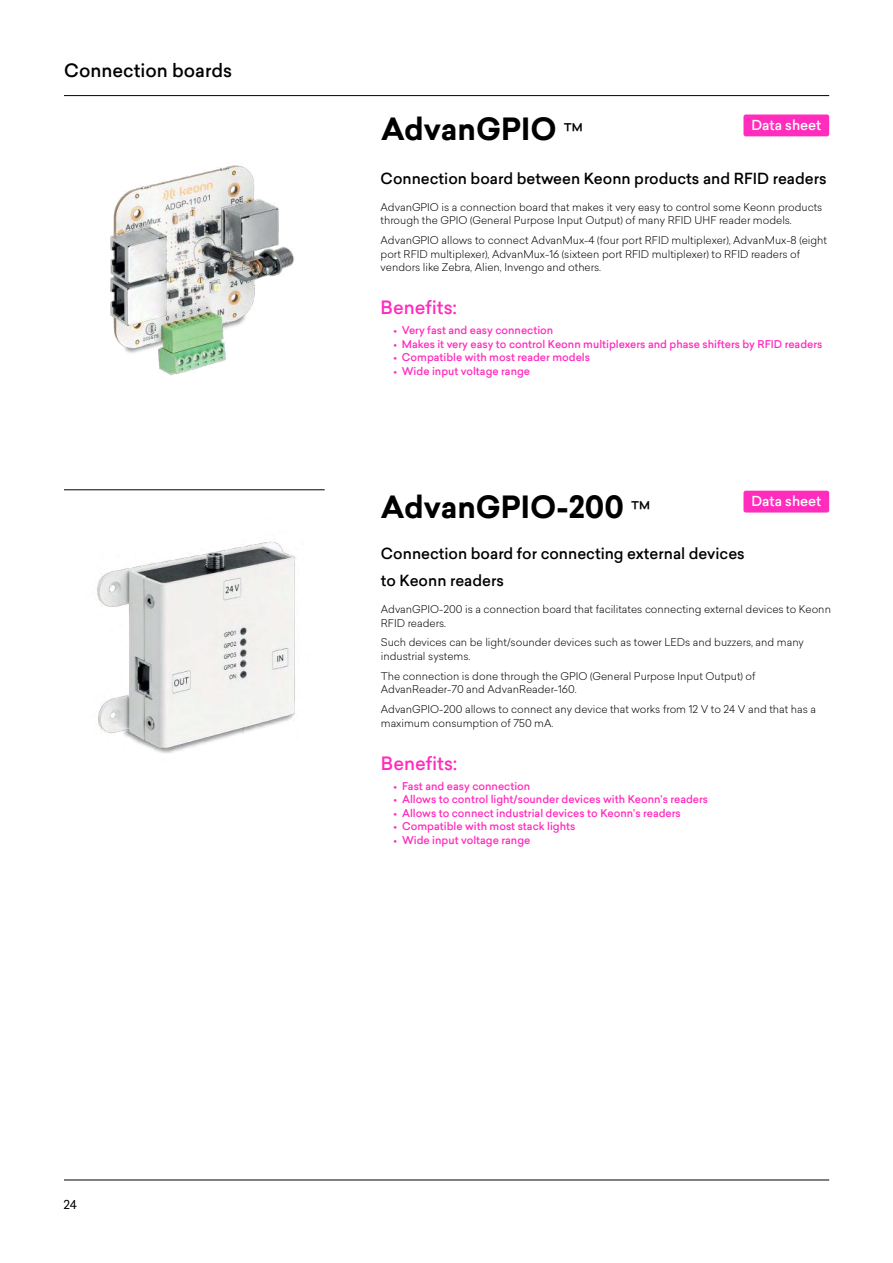
<style>
.page{position:relative;width:893px;height:1263px;background:#fff}
.page>*{position:absolute;margin:0;border:0;box-sizing:border-box;transform-origin:0 0}
.t1{font:700 30px "Sailec";color:#000}
.t2{font:500 18px "Sailec";color:#ff2cbd}
.t3{font:500 18px "Sailec";color:#000}
.t4{font:500 15px/27px "Sailec";color:#000}
.t5{font:500 13.5px "Sailec";color:#fff}
.t6{font:12px "Sailec";color:#000}
.t7{font:300 10.5px/13.5px "Sailec";color:#000}
.t8{font:500 10.5px "Sailec";color:#ff2cbd}
.s1{font-weight:400;font-size:22.5px}
</style>
<div class="page">
<hr style="left:64px;top:1180px;width:765px;height:1px;background:#000">
<img style="left:110px;top:165px;width:184px;height:211px">
<hr style="left:64px;top:95px;width:765px;height:1px;background:#000">
<img style="left:97px;top:541px;width:199px;height:212px">
<hr style="left:64px;top:489px;width:261px;height:1px;background:#000">
<div style="left:745px;top:116px;width:83px;height:19px;background:#ff2cbd"></div>
<div style="left:743px;top:114px;width:86px;height:22px;border:3px solid #ff2cbd"></div>
<div style="left:745px;top:492px;width:83px;height:19px;background:#ff2cbd"></div>
<div style="left:743px;top:491px;width:86px;height:21px;border:3px solid #ff2cbd"></div>
<h2 class="t3" style="left:64px;top:58px;width:170px">Connection boards</h2>
<p class="t6" style="left:63px;top:1197px;width:15px">24</p>
<h1 class="t1" style="left:381px;top:107px;width:204px">AdvanGPIO <span class="s1">™</span></h1>
<h3 class="t4" style="left:381px;top:165px;width:448px">Connection board between Keonn products and RFID readers</h3>
<p class="t7" style="left:381px;top:200px;width:443px">AdvanGPIO is a connection board that makes it very easy to control some Keonn products through the GPIO (General Purpose Input Output) of many RFID UHF reader models.</p>
<p class="t7" style="left:381px;top:233px;width:448px">AdvanGPIO allows to connect AdvanMux-4 (four port RFID multiplexer), AdvanMux-8 (eight port RFID multiplexer), AdvanMux-16 (sixteen port RFID multiplexer) to RFID readers of vendors like Zebra, Alien, Invengo and others.</p>
<h2 class="t2" style="left:381px;top:295px;width:78px">Benefits:</h2>
<p class="t8" style="left:393px;top:323px;width:162px">• Very fast and easy connection</p>
<p class="t8" style="left:393px;top:336px;width:431px">• Makes it very easy to control Keonn multiplexers and phase shifters by RFID readers</p>
<p class="t8" style="left:393px;top:350px;width:198px">• Compatible with most reader models</p>
<p class="t8" style="left:393px;top:363px;width:138px">• Wide input voltage range</p>
<p class="t5" style="left:751px;top:116px;width:71px">Data sheet</p>
<h1 class="t1" style="left:381px;top:486px;width:271px">AdvanGPIO-200 <span class="s1">™</span></h1>
<h3 class="t4" style="left:381px;top:540px;width:365px">Connection board for connecting external devices to Keonn readers</h3>
<p class="t7" style="left:381px;top:602px;width:452px">AdvanGPIO-200 is a connection board that facilitates connecting external devices to Keonn<br>RFID readers.</p>
<p class="t7" style="left:381px;top:635px;width:425px">Such devices can be light/sounder devices such as tower LEDs and buzzers, and many industrial systems.</p>
<p class="t7" style="left:381px;top:669px;width:376px">The connection is done through the GPIO (General Purpose Input Output) of<br>AdvanReader-70 and AdvanReader-160.</p>
<p class="t7" style="left:381px;top:702px;width:437px">AdvanGPIO-200 allows to connect any device that works from 12 V to 24 V and that has a maximum consumption of 750 mA.</p>
<h2 class="t2" style="left:381px;top:750px;width:78px">Benefits:</h2>
<p class="t8" style="left:394px;top:778px;width:138px">• Fast and easy connection</p>
<p class="t8" style="left:394px;top:792px;width:316px">• Allows to control light/sounder devices with Keonn’s readers</p>
<p class="t8" style="left:394px;top:805px;width:289px">• Allows to connect industrial devices to Keonn’s readers</p>
<p class="t8" style="left:394px;top:819px;width:183px">• Compatible with most stack lights</p>
<p class="t8" style="left:394px;top:832px;width:138px">• Wide input voltage range</p>
<p class="t5" style="left:751px;top:492px;width:71px">Data sheet</p>
</div>
